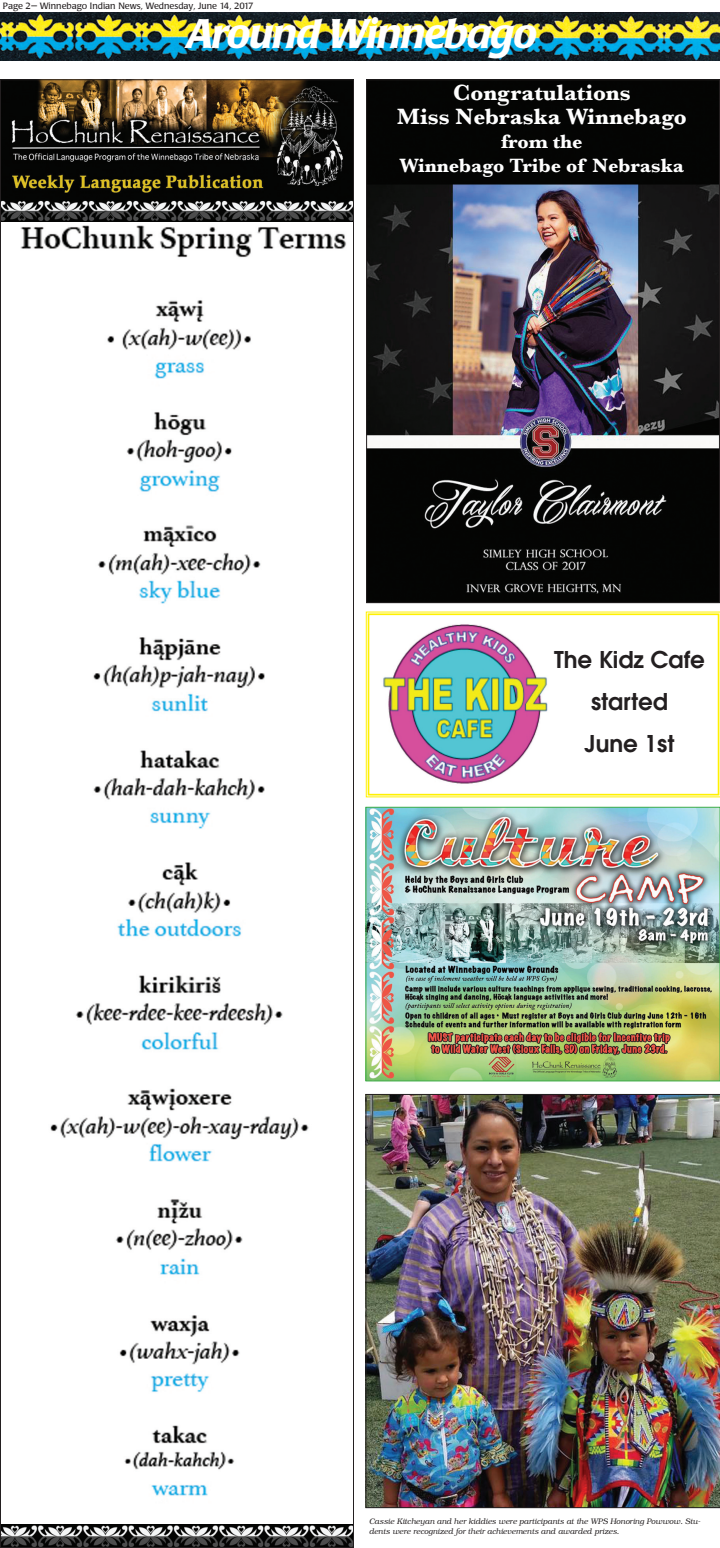
<style>
.page{position:relative;width:720px;height:1548px;background:#fff}
.page>*{position:absolute;margin:0;border:0;box-sizing:border-box;transform-origin:0 0}
.t1{font:italic 500 41px "Poppl Laudatio";letter-spacing:-.02em;color:#fff}
.t2{font:700 23px/24px "Baskerville";color:#fff;text-align:center}
.t3{font:600 23px/42px "Avant Garde";color:#231f20;text-align:center}
.t4{font:700 20px/24px "Baskerville";color:#fff;text-align:center}
.t5{font:9px "Poppl Laudatio";color:#231f20}
.t6{font:italic 300 8px/9.8px "Bookman";color:#231f20}
</style>
<div class="page">
<img style="left:0;top:12px;width:720px;height:48px">
<svg style="left:367px;top:613px;width:353px;height:183px"></svg>
<img style="left:2px;top:81px;width:350px;height:140px">
<img style="left:20px;top:225px;width:326px;height:1271px">
<img style="left:2px;top:1525px;width:350px;height:21px">
<img style="left:367px;top:809px;width:351px;height:270px">
<div style="left:365px;top:807px;width:355px;height:274px;border:1px solid #40ae49"></div>
<img style="left:368px;top:81px;width:350px;height:520px">
<img style="left:374px;top:620px;width:180px;height:169px">
<img style="left:365px;top:1094px;width:355px;height:414px">
<p class="t5" style="left:3px;top:2px;width:252px">Page 2— Winnebago Indian News, Wednesday, June 14, 2017</p>
<h1 class="t1" style="left:186px;top:18px;width:351px">Around Winnebago</h1>
<h2 class="t2" style="left:397px;top:81px;width:291px">Congratulations<br>Miss Nebraska Winnebago</h2>
<h3 class="t4" style="left:400px;top:130px;width:286px">from the<br>Winnebago Tribe of Nebraska</h3>
<h2 class="t3" style="left:554px;top:641px;width:152px">The Kidz Cafe started<br>June 1st</h2>
<p class="t6" style="left:369px;top:1517px;width:333px">Cassie Kitcheyan and her kiddies were participants at the WPS Honoring Powwow. Stu&shy;dents were recognized for their achievements and awarded prizes.</p>
</div>
